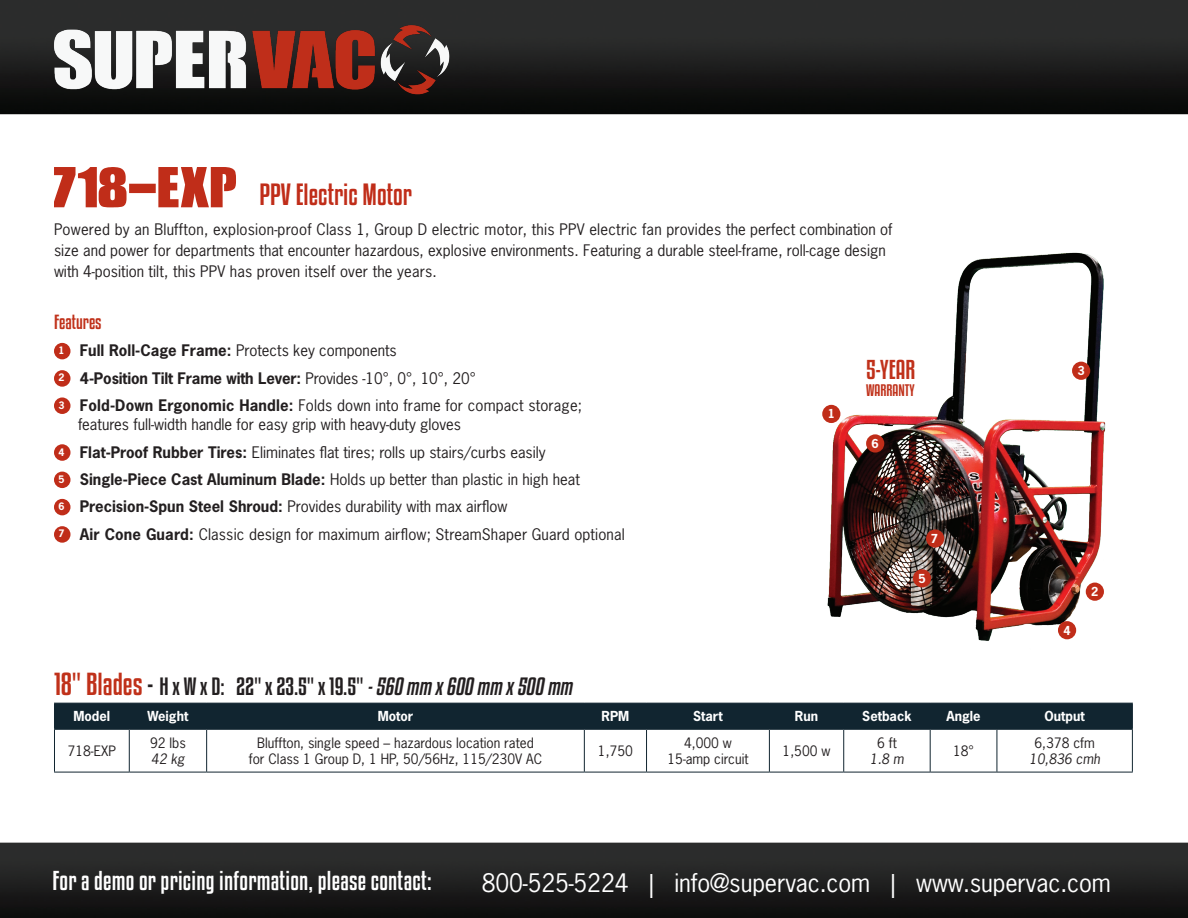
<style>
.page{position:relative;width:1188px;height:918px;background:#fff}
.page>*{position:absolute;margin:0;border:0;box-sizing:border-box;transform-origin:0 0}
.t1{font:54px "Call Of Ops Duty";color:#c02d19}
.t2{font:27px "Kenyan Coffee Rg";color:#c02d19}
.t3{font:24px "News Gothic Std";letter-spacing:-.005em;color:#fff}
.t4{font:24px "Kenyan Coffee Rg";letter-spacing:.01em;color:#fff}
.t5{font:24px "Kenyan Coffee Rg";color:#c0311a}
.t6{font:22.05px "Kenyan Coffee Rg";color:#231f20}
.t7{font:18px "Kenyan Coffee Rg";color:#c0311a}
.t8{font:15px/21px "News Gothic Std";color:#231f20}
.t9{font:700 15px "News Gothic Std";letter-spacing:-.01em;color:#231f20}
.t10{font:14.7px "Kenyan Coffee Rg";color:#c0311a}
.t11{font:13.5px "News Gothic Std";color:#231f20}
.t12{font:italic 13.5px "News Gothic Std";color:#231f20}
.t13{font:700 13.05px "News Gothic Std";color:#fff}
.t14{font:700 11.7px "News Gothic Std";color:#fff}
.t15{font:700 9.75px "News Gothic Std";color:#fff}
.s1{font-weight:700}
.s2{font-weight:400}
.s3{font-size:28.05px;color:#c0311a}
.s4{font-size:28.05px}
.s5{font-style:italic}
</style>
<div class="page">
<img style="left:0;top:0;width:1188px;height:918px">
<div style="left:54px;top:343px;width:16px;height:16px;background:#c02d19;border-radius:50%"></div>
<div style="left:54px;top:370px;width:16px;height:17px;background:#c02d19;border-radius:50%"></div>
<div style="left:54px;top:397px;width:16px;height:17px;background:#c02d19;border-radius:50%"></div>
<div style="left:54px;top:444px;width:16px;height:17px;background:#c02d19;border-radius:50%"></div>
<div style="left:54px;top:472px;width:16px;height:16px;background:#c02d19;border-radius:50%"></div>
<div style="left:54px;top:499px;width:16px;height:16px;background:#c02d19;border-radius:50%"></div>
<div style="left:54px;top:526px;width:16px;height:17px;background:#c02d19;border-radius:50%"></div>
<div style="left:54px;top:703px;width:1079px;height:26px;background:#112530"></div>
<hr style="left:54px;top:729px;width:75px;height:1px;background:#112530">
<hr style="left:129px;top:729px;width:78px;height:1px;background:#112530">
<hr style="left:207px;top:729px;width:377px;height:1px;background:#112530">
<hr style="left:584px;top:729px;width:63px;height:1px;background:#112530">
<hr style="left:647px;top:729px;width:122px;height:1px;background:#112530">
<hr style="left:769px;top:729px;width:75px;height:1px;background:#112530">
<hr style="left:844px;top:729px;width:86px;height:1px;background:#112530">
<hr style="left:930px;top:729px;width:67px;height:1px;background:#112530">
<hr style="left:997px;top:729px;width:136px;height:1px;background:#112530">
<hr style="left:54px;top:730px;width:1px;height:42px;background:#112530">
<hr style="left:129px;top:730px;width:1px;height:42px;background:#112530">
<hr style="left:206px;top:730px;width:1px;height:42px;background:#112530">
<hr style="left:584px;top:730px;width:1px;height:42px;background:#112530">
<hr style="left:646px;top:730px;width:1px;height:42px;background:#112530">
<hr style="left:769px;top:730px;width:1px;height:42px;background:#112530">
<hr style="left:843px;top:730px;width:1px;height:42px;background:#112530">
<hr style="left:930px;top:730px;width:1px;height:42px;background:#112530">
<hr style="left:997px;top:730px;width:1px;height:42px;background:#112530">
<hr style="left:1132px;top:730px;width:1px;height:42px;background:#112530">
<hr style="left:54px;top:772px;width:75px;height:1px;background:#112530">
<hr style="left:129px;top:772px;width:78px;height:1px;background:#112530">
<hr style="left:207px;top:772px;width:377px;height:1px;background:#112530">
<hr style="left:584px;top:772px;width:63px;height:1px;background:#112530">
<hr style="left:647px;top:772px;width:122px;height:1px;background:#112530">
<hr style="left:769px;top:772px;width:75px;height:1px;background:#112530">
<hr style="left:844px;top:772px;width:86px;height:1px;background:#112530">
<hr style="left:930px;top:772px;width:67px;height:1px;background:#112530">
<hr style="left:997px;top:772px;width:136px;height:1px;background:#112530">
<img style="left:792px;top:247px;width:336px;height:403px">
<div style="left:822px;top:405px;width:18px;height:18px;background:#c02d19;border-radius:50%"></div>
<div style="left:1086px;top:583px;width:18px;height:18px;background:#c02d19;border-radius:50%"></div>
<div style="left:1072px;top:362px;width:18px;height:18px;background:#c02d19;border-radius:50%"></div>
<div style="left:1058px;top:621px;width:18px;height:18px;background:#c02d19;border-radius:50%"></div>
<div style="left:913px;top:569px;width:18px;height:18px;background:#c02d19;border-radius:50%"></div>
<div style="left:866px;top:434px;width:18px;height:19px;background:#c02d19;border-radius:50%"></div>
<div style="left:926px;top:529px;width:18px;height:19px;background:#c02d19;border-radius:50%"></div>
<img style="left:46px;top:10px;width:415px;height:100px">
<p class="t1" style="left:54px;top:166px;width:186px">718-EXP</p>
<p class="t2" style="left:260px;top:178px;width:154px">PPV Electric Motor</p>
<p class="t8" style="left:54px;top:219px;width:840px">Powered by an Bluffton, explosion-proof Class 1, Group D electric motor, this PPV electric fan provides the perfect combination of size and power for departments that encounter hazardous, explosive environments. Featuring a durable steel-frame, roll-cage design with 4-position tilt, this PPV has proven itself over the years.</p>
<p class="t7" style="left:54px;top:311px;width:49px">Features</p>
<p class="t15" style="left:59px;top:344px;width:8px">1</p>
<p class="t8" style="left:80px;top:340px;width:318px"><span class="s1">Full Roll-Cage Frame:</span> Protects key components</p>
<p class="t15" style="left:59px;top:371px;width:8px">2</p>
<p class="t9" style="left:80px;top:368px;width:398px">4-Position Tilt Frame with Lever: <span class="s2">Provides -10°, 0°, 10°, 20°</span></p>
<p class="t15" style="left:59px;top:399px;width:8px">3</p>
<p class="t8" style="left:78px;top:395px;width:506px;line-height:19.5px"><span class="s1">Fold-Down Ergonomic Handle:</span> Folds down into frame for compact storage; features full-width handle for easy grip with heavy-duty gloves</p>
<p class="t15" style="left:59px;top:445px;width:8px">4</p>
<p class="t8" style="left:80px;top:442px;width:467px"><span class="s1">Flat-Proof Rubber Tires:</span> Eliminates flat tires; rolls up stairs/curbs easily</p>
<p class="t15" style="left:59px;top:473px;width:8px">5</p>
<p class="t8" style="left:80px;top:469px;width:502px"><span class="s1">Single-Piece Cast Aluminum Blade:</span> Holds up better than plastic in high heat</p>
<p class="t15" style="left:59px;top:500px;width:8px">6</p>
<p class="t8" style="left:80px;top:496px;width:429px"><span class="s1">Precision-Spun Steel Shroud:</span> Provides durability with max airflow</p>
<p class="t15" style="left:59px;top:527px;width:8px">7</p>
<p class="t8" style="left:80px;top:523px;width:546px"><span class="s1">Air Cone Guard:</span> Classic design for maximum airflow; StreamShaper Guard optional</p>
<p class="t14" style="left:828px;top:406px;width:9px">1</p>
<p class="t5" style="left:866px;top:355px;width:51px">5-YEAR</p>
<p class="t10" style="left:866px;top:382px;width:50px">WARRANTY</p>
<p class="t14" style="left:872px;top:436px;width:9px">6</p>
<p class="t14" style="left:931px;top:531px;width:9px">7</p>
<p class="t14" style="left:918px;top:571px;width:9px">5</p>
<p class="t14" style="left:1078px;top:363px;width:9px">3</p>
<p class="t14" style="left:1063px;top:623px;width:9px">4</p>
<p class="t14" style="left:1091px;top:584px;width:9px">2</p>
<p class="t6" style="left:54px;top:673px;width:524px"><span class="s3">18" Blades</span> <span class="s4">-</span> H x W x D: 22" x 23.5" x 19.5" <span class="s5">-560 mm x600 mm x500 mm</span></p>
<p class="t13" style="left:73px;top:708px;width:38px">Model</p>
<p class="t13" style="left:148px;top:708px;width:42px">Weight</p>
<p class="t13" style="left:378px;top:708px;width:37px">Motor</p>
<p class="t13" style="left:602px;top:708px;width:29px">RPM</p>
<p class="t13" style="left:693px;top:708px;width:31px">Start</p>
<p class="t13" style="left:795px;top:708px;width:25px">Run</p>
<p class="t13" style="left:862px;top:708px;width:51px">Setback</p>
<p class="t13" style="left:946px;top:708px;width:36px">Angle</p>
<p class="t13" style="left:1045px;top:708px;width:42px">Output</p>
<p class="t11" style="left:68px;top:742px;width:50px">718-EXP</p>
<p class="t11" style="left:150px;top:734px;width:37px">92 lbs</p>
<p class="t12" style="left:151px;top:750px;width:35px">42 kg</p>
<p class="t11" style="left:257px;top:734px;width:278px">Bluffton, single speed – hazardous location rated</p>
<p class="t11" style="left:249px;top:750px;width:295px">for Class 1 Group D, 1 HP, 50/56Hz, 115/230V AC</p>
<p class="t11" style="left:684px;top:734px;width:49px">4,000 w</p>
<p class="t11" style="left:667px;top:750px;width:83px">15-amp circuit</p>
<p class="t11" style="left:877px;top:734px;width:21px">6 ft</p>
<p class="t12" style="left:870px;top:750px;width:36px">1.8 m</p>
<p class="t11" style="left:1035px;top:734px;width:62px">6,378 cfm</p>
<p class="t12" style="left:1029px;top:750px;width:72px">10,836 cmh</p>
<p class="t11" style="left:598px;top:742px;width:36px">1,750</p>
<p class="t11" style="left:783px;top:742px;width:49px">1,500 w</p>
<p class="t11" style="left:953px;top:742px;width:22px">18°</p>
<p class="t4" style="left:52px;top:866px;width:381px">For a demo or pricing information, please contact:</p>
<p class="t3" style="left:482px;top:867px;width:631px">800-525-5224 | info@supervac.com | www.supervac.com</p>
</div>
